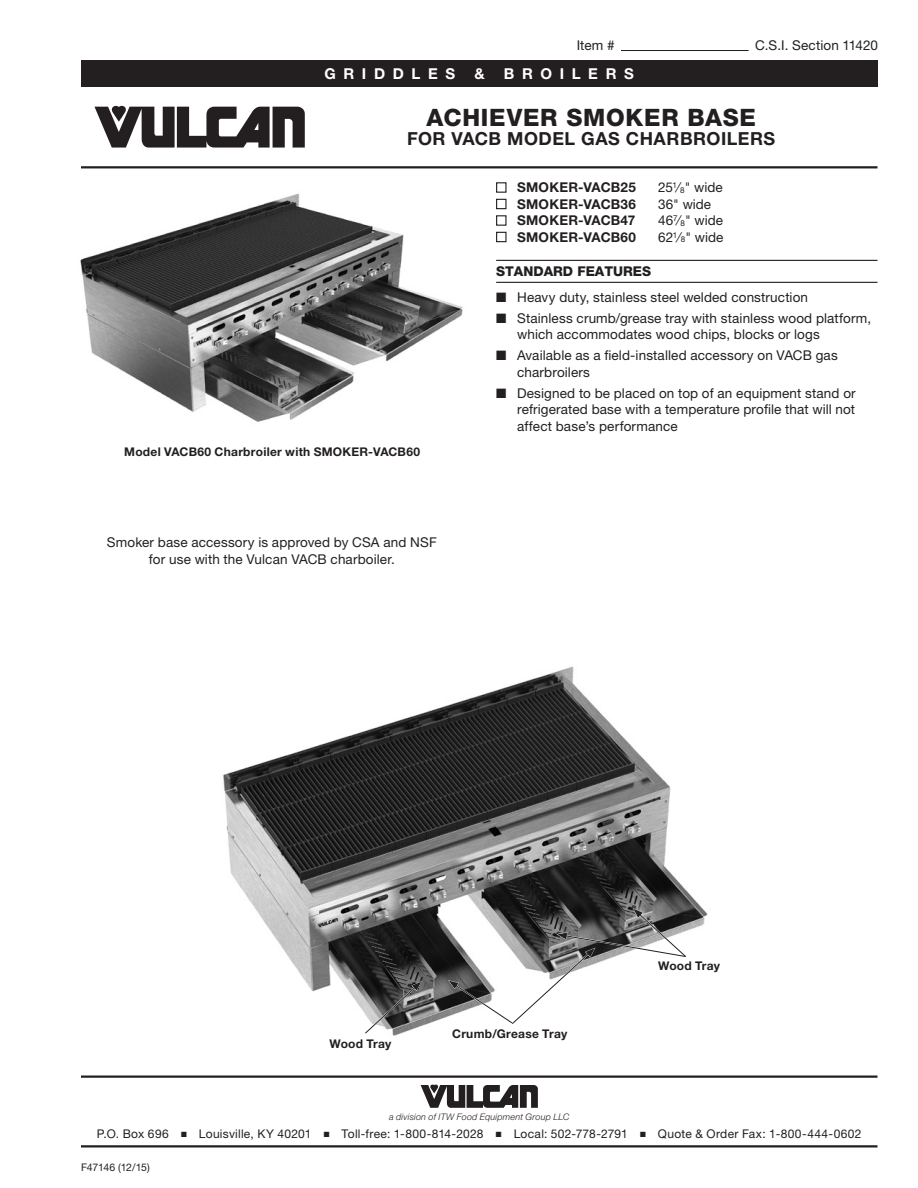
<style>
.page{position:relative;width:918px;height:1188px;background:#fff}
.page>*{position:absolute;margin:0;border:0;box-sizing:border-box;transform-origin:0 0}
.t1{font:800 24px "Helvetica Neue LT Std";letter-spacing:.035em;color:#231f20}
.Title_Sub_1{font:700 18px "Helvetica Neue LT Std";letter-spacing:.03em;color:#231f20}
.t2{font:700 15px "Helvetica Neue LT Std";letter-spacing:.51em;color:#fff}
.Bullet_Solid{font:13.5px/16.5px "Helvetica Neue LT Std";letter-spacing:.01em;color:#231f20}
.t3{font:700 13.5px "Helvetica Neue LT Std";letter-spacing:.015em;color:#231f20}
.Sub_Head_1{font:800 13.5px "Helvetica Neue LT Std";color:#231f20}
.t4{font:12px "Helvetica Neue LT Std";letter-spacing:.025em;color:#231f20}
.Note-Image{font:700 12px "Helvetica Neue LT Std";letter-spacing:.02em;color:#231f20}
.t5{font:10.5px "Helvetica Neue LT Std";letter-spacing:-.03em;color:#231f20}
.t6{font:italic 300 9px "Helvetica Neue LT Std";letter-spacing:.02em;color:#231f20}
.s1{font-size:8.1px}
</style>
<div class="page">
<div style="left:81px;top:60px;width:796px;height:27px;background:#231f20"></div>
<hr style="left:81px;top:1076px;width:797px;height:2px;background:#231f20">
<svg style="left:421px;top:1085px;width:117px;height:23px"></svg>
<hr style="left:81px;top:1145px;width:797px;height:3px;background:#231f20">
<svg style="left:94px;top:106px;width:211px;height:42px"></svg>
<hr style="left:81px;top:166px;width:797px;height:2px;background:#231f20">
<hr style="left:621px;top:50px;width:128px;height:1px;background:#231f20">
<img style="left:223px;top:667px;width:485px;height:369px">
<hr style="left:496px;top:260px;width:381px;height:1px;background:#231f20">
<hr style="left:496px;top:282px;width:381px;height:1px;background:#231f20">
<div style="left:496px;top:182px;width:11px;height:11px;border:1px solid #231f20"></div>
<div style="left:496px;top:199px;width:11px;height:10px;border:1px solid #231f20"></div>
<div style="left:496px;top:215px;width:11px;height:11px;border:1px solid #231f20"></div>
<div style="left:496px;top:232px;width:11px;height:10px;border:1px solid #231f20"></div>
<img style="left:80px;top:193px;width:383px;height:229px">
<svg style="left:364px;top:981px;width:58px;height:54px;background:#757575"></svg>
<svg style="left:448px;top:908px;width:239px;height:117px"></svg>
<p class="Bullet_Solid" style="left:577px;top:37px;width:39px">Item #</p>
<p class="Bullet_Solid" style="left:755px;top:37px;width:124px">C.S.I. Section 11420</p>
<p class="t2" style="left:324px;top:64px;width:132px">GRIDDLES</p>
<p class="t2" style="left:474px;top:64px;width:12px">&amp;</p>
<p class="t2" style="left:504px;top:64px;width:132px">BROILERS</p>
<p class="t1" style="left:427px;top:103px;width:331px">ACHIEVER SMOKER BASE</p>
<p class="Title_Sub_1" style="left:407px;top:128px;width:370px">FOR VACB MODEL GAS CHARBROILERS</p>
<p class="t3" style="left:517px;top:179px;width:120px">SMOKER-VACB25</p>
<p class="Bullet_Solid" style="left:658px;top:179px;width:66px">25<sup>1</sup>⁄<span class="s1">8</span>" wide</p>
<p class="t3" style="left:517px;top:196px;width:120px">SMOKER-VACB36</p>
<p class="Bullet_Solid" style="left:658px;top:195px;width:55px">36" wide</p>
<p class="t3" style="left:517px;top:212px;width:120px">SMOKER-VACB47</p>
<p class="Bullet_Solid" style="left:658px;top:212px;width:66px">46<sup>7</sup>⁄<span class="s1">8</span>" wide</p>
<p class="t3" style="left:517px;top:229px;width:120px">SMOKER-VACB60</p>
<p class="Bullet_Solid" style="left:658px;top:228px;width:67px">62<sup>1</sup>⁄<span class="s1">8</span>" wide</p>
<p class="Sub_Head_1" style="left:496px;top:263px;width:157px">STANDARD FEATURES</p>
<p class="Bullet_Solid" style="left:496px;top:288px;width:313px">■ Heavy duty, stainless steel welded construction</p>
<p class="Bullet_Solid" style="left:517px;top:309px;width:355px;text-indent:-21px">■ Stainless crumb/grease tray with stainless wood platform, which accommodates wood chips, blocks or logs</p>
<p class="Bullet_Solid" style="left:517px;top:347px;width:322px;text-indent:-21px">■ Available as a field-installed accessory on VACB gas charbroilers</p>
<p class="Bullet_Solid" style="left:517px;top:384px;width:340px;text-align:justify;text-indent:-21px">■ Designed to be placed on top of an equipment stand or refrigerated base with a temperature profile that will not affect base’s performance</p>
<p class="Note-Image" style="left:124px;top:444px;width:297px">Model VACB60 Charbroiler with SMOKER-VACB60</p>
<p class="Bullet_Solid" style="left:107px;top:534px;width:331px;text-align:center">Smoker base accessory is approved by CSA and NSF for use with the Vulcan VACB charboiler.</p>
<p class="Note-Image" style="left:329px;top:1036px;width:64px">Wood Tray</p>
<p class="Note-Image" style="left:452px;top:1027px;width:117px">Crumb/Grease Tray</p>
<p class="t6" style="left:389px;top:1111px;width:182px">a division of ITW Food Equipment Group LLC</p>
<p class="Note-Image" style="left:658px;top:958px;width:64px">Wood Tray</p>
<p class="t4" style="left:97px;top:1127px;width:766px">P.O. Box 696 ■ Louisville, KY 40201 ■ Toll-free: 1-800-814-2028 ■ Local: 502-778-2791 ■ Quote &amp; Order Fax: 1-800-444-0602</p>
<p class="t5" style="left:81px;top:1161px;width:70px">F47146 (12/15)</p>
</div>
